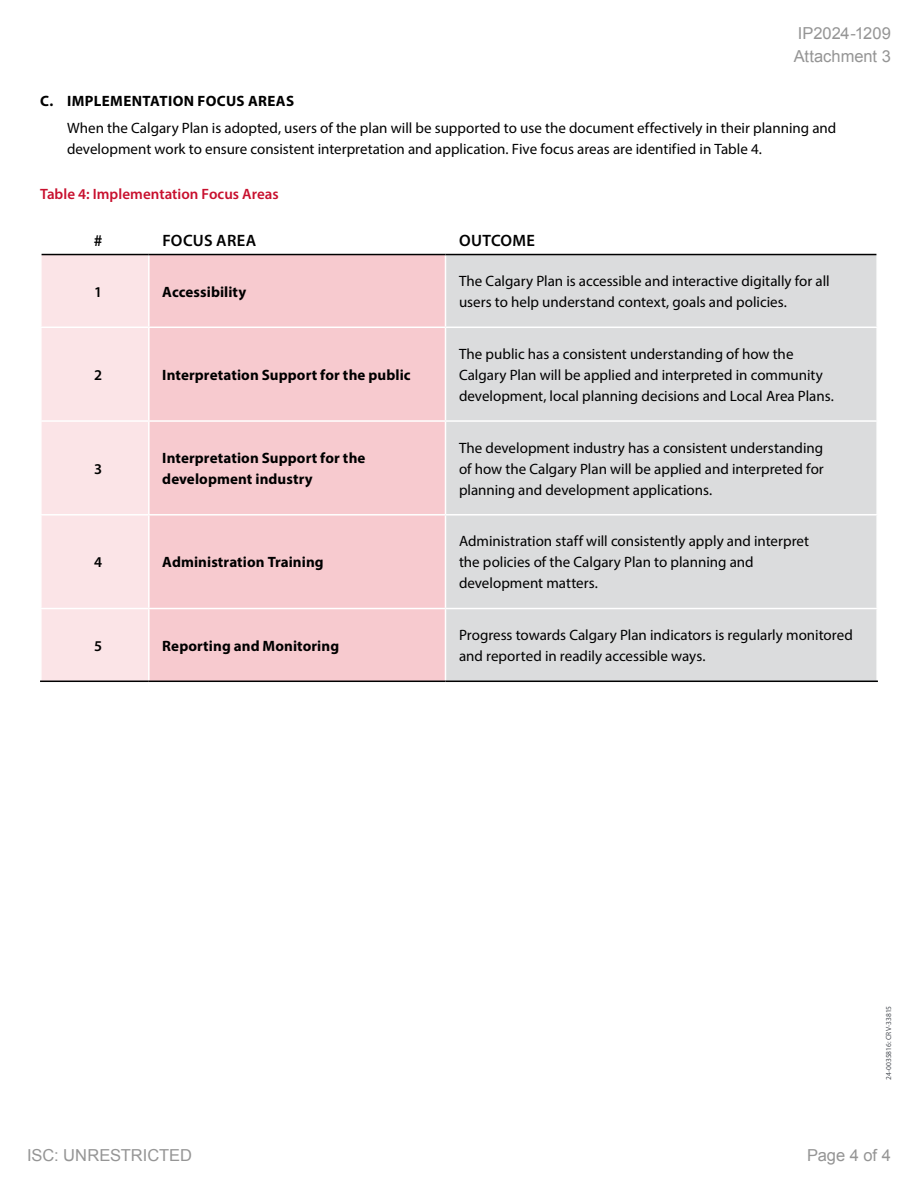
<style>
.page{position:relative;width:918px;height:1188px;background:#fff}
.page>*{position:absolute;margin:0;border:0;box-sizing:border-box;transform-origin:0 0}
.t1{font:16.5px/22.5px "Arial";color:#959595}
.t2{font:600 16.5px "Myriad Pro";letter-spacing:.015em;color:#000}
.t3{font:15px/21px "Myriad Pro";color:#000}
.t4{font:700 15px/21px "Myriad Pro";letter-spacing:.005em;color:#000}
.t5{font:600 15px "Myriad Pro";color:#c8102e}
.t6{font:700 15px "Myriad Pro";letter-spacing:.025em;color:#000}
.t7{font:600 15px "Myriad Pro";color:#000}
.t8{font:7.5px "Myriad Pro";color:#4b4f55}
</style>
<div class="page">
<div style="left:42px;top:255px;width:106px;height:426px;background:#fbe4e7"></div>
<div style="left:150px;top:255px;width:295px;height:426px;background:#f7cacf"></div>
<div style="left:446px;top:255px;width:430px;height:426px;background:#dbdcdd"></div>
<hr style="left:40px;top:327px;width:109px;height:1px;background:#fff">
<hr style="left:149px;top:327px;width:296px;height:1px;background:#fff">
<hr style="left:446px;top:327px;width:432px;height:1px;background:#fff">
<hr style="left:40px;top:420px;width:109px;height:2px;background:#fff">
<hr style="left:149px;top:420px;width:296px;height:2px;background:#fff">
<hr style="left:446px;top:420px;width:432px;height:2px;background:#fff">
<hr style="left:40px;top:514px;width:109px;height:2px;background:#fff">
<hr style="left:149px;top:514px;width:296px;height:2px;background:#fff">
<hr style="left:446px;top:514px;width:432px;height:2px;background:#fff">
<hr style="left:40px;top:608px;width:109px;height:1px;background:#fff">
<hr style="left:149px;top:608px;width:296px;height:1px;background:#fff">
<hr style="left:446px;top:608px;width:432px;height:1px;background:#fff">
<hr style="left:40px;top:681px;width:109px;height:1px;background:#000">
<hr style="left:149px;top:681px;width:296px;height:1px;background:#000">
<hr style="left:446px;top:681px;width:432px;height:1px;background:#000">
<hr style="left:42px;top:254px;width:107px;height:1px;background:#000">
<hr style="left:149px;top:254px;width:296px;height:1px;background:#000">
<hr style="left:446px;top:254px;width:430px;height:1px;background:#000">
<p class="t1" style="left:794px;top:22px;width:99px">IP2024-1209<br>Attachment 3</p>
<p class="t6" style="left:40px;top:91px;width:256px">C. IMPLEMENTATION FOCUS AREAS</p>
<p class="t3" style="left:67px;top:118px;width:771px">When the Calgary Plan is adopted, users of the plan will be supported to use the document effectively in their planning and development work to ensure consistent interpretation and application. Five focus areas are identified in Table 4.</p>
<p class="t5" style="left:40px;top:185px;width:240px">Table 4: Implementation Focus Areas</p>
<p class="t2" style="left:94px;top:230px;width:10px">#</p>
<p class="t2" style="left:162px;top:230px;width:95px">FOCUS AREA</p>
<p class="t2" style="left:459px;top:230px;width:77px">OUTCOME</p>
<p class="t7" style="left:94px;top:282px;width:10px">1</p>
<p class="t4" style="left:162px;top:280px;width:86px">Accessibility</p>
<p class="t3" style="left:459px;top:270px;width:372px">The Calgary Plan is accessible and interactive digitally for all users to help understand context, goals and policies.</p>
<p class="t7" style="left:94px;top:365px;width:10px">2</p>
<p class="t4" style="left:162px;top:364px;width:250px">Interpretation Support for the public</p>
<p class="t3" style="left:459px;top:343px;width:376px">The public has a consistent understanding of how the<br>Calgary Plan will be applied and interpreted in community development, local planning decisions and Local Area Plans.</p>
<p class="t7" style="left:94px;top:459px;width:10px">3</p>
<p class="t4" style="left:162px;top:447px;width:205px">Interpretation Support for the development industry</p>
<p class="t3" style="left:459px;top:437px;width:366px;text-align:justify">The development industry has a consistent understanding of how the Calgary Plan will be applied and interpreted for planning and development applications.</p>
<p class="t7" style="left:94px;top:553px;width:10px">4</p>
<p class="t4" style="left:162px;top:551px;width:163px">Administration Training</p>
<p class="t3" style="left:459px;top:531px;width:352px">Administration staff will consistently apply and interpret the policies of the Calgary Plan to planning and development matters.</p>
<p class="t7" style="left:94px;top:636px;width:10px">5</p>
<p class="t4" style="left:162px;top:634px;width:178px">Reporting and Monitoring</p>
<p class="t3" style="left:459px;top:624px;width:395px">Progress towards Calgary Plan indicators is regularly monitored and reported in readily accessible ways.</p>
<p class="t8" style="left:884px;top:1080px;width:76px;rotate:-90deg">24-0035816: CRV-33815</p>
<p class="t1" style="left:27px;top:1144px;width:167px">ISC: UNRESTRICTED</p>
<p class="t1" style="left:807px;top:1144px;width:85px">Page 4 of 4</p>
</div>
